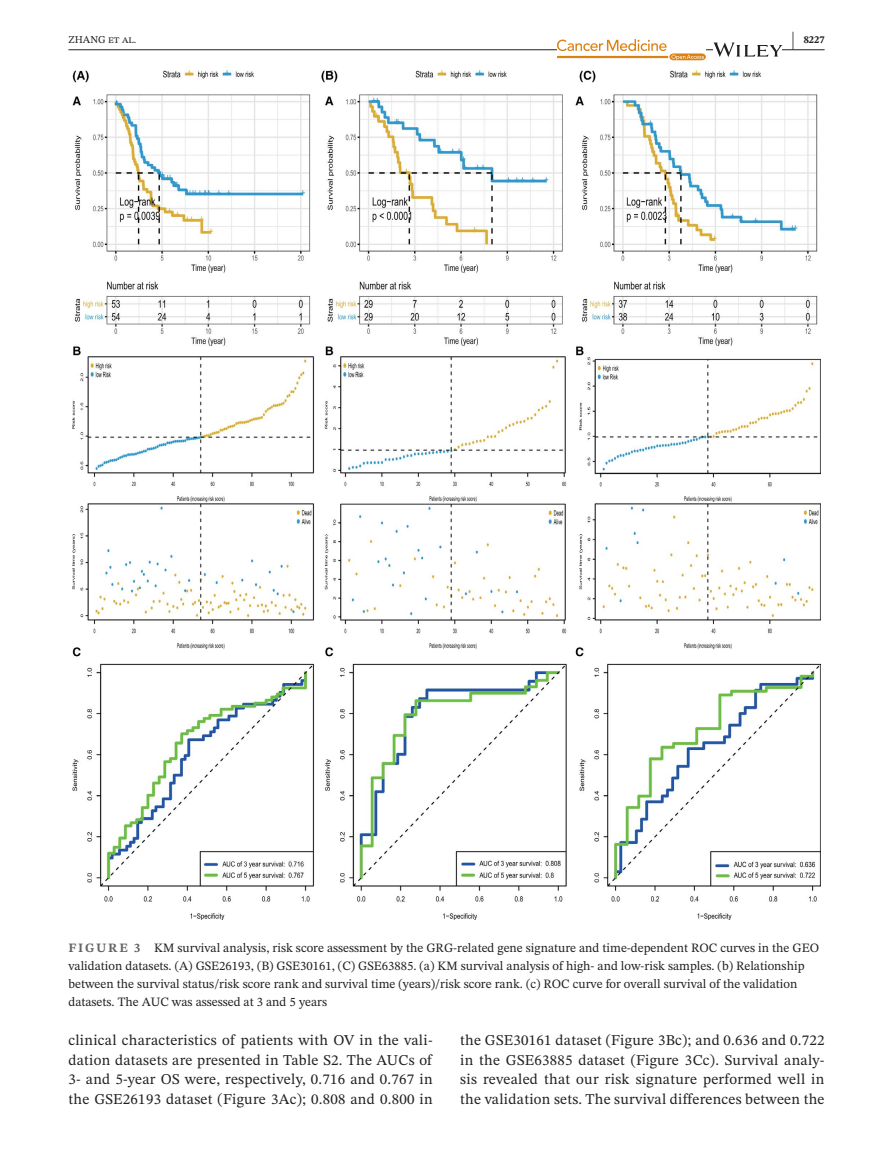
<style>
.page{position:relative;width:893px;height:1174px;background:#fff}
.page>*{position:absolute;margin:0;border:0;box-sizing:border-box;transform-origin:0 0}
.t1{font:700 21px "STIX Two Text";color:#231f20;scale:.42 1}
.t2{font:15px/19.5px "STIX Two Text";letter-spacing:.02em;color:#231f20;text-align:justify}
.t3{font:12.75px/18px "STIX Two Text";color:#231f20}
.t4{font:10.5px "STIX Two Text";color:#231f20}
.t5{font:700 10.5px "STIX Two Text";color:#231f20}
.s1{font-weight:700;color:#636366}
</style>
<div class="page">
<hr style="left:68px;top:49px;width:756px;height:1px;background:#231f20">
<svg style="left:557px;top:39px;width:149px;height:21px"></svg>
<svg style="left:713px;top:43px;width:69px;height:14px"></svg>
<img style="left:72px;top:70px;width:749px;height:850px">
<h1 class="t1" style="left:792px;top:24px;width:8px">|</h1>
<p class="t4" style="left:68px;top:32px;width:69px">ZHANG et al.</p>
<p class="t5" style="left:804px;top:32px;width:22px">8227</p>
<p class="t3" style="left:68px;top:938px;width:752px"><span class="s1">FIGURE 3</span> KM survival analysis, risk score assessment by the GRG-related gene signature and time-dependent ROC curves in the GEO validation datasets. (A) GSE26193, (B) GSE30161, (C) GSE63885. (a) KM survival analysis of high- and low-risk samples. (b) Relationship between the survival status/risk score rank and survival time (years)/risk score rank. (c) ROC curve for overall survival of the validation datasets. The AUC was assessed at 3 and 5 years</p>
<p class="t2" style="left:68px;top:1030px;width:366px">clinical characteristics of patients with OV in the vali&shy;dation datasets are presented in Table S2. The AUCs of 3- and 5-year OS were, respectively, 0.716 and 0.767 in the GSE26193 dataset (Figure 3Ac); 0.808 and 0.800 in</p>
<p class="t2" style="left:460px;top:1030px;width:366px">the GSE30161 dataset (Figure 3Bc); and 0.636 and 0.722 in the GSE63885 dataset (Figure 3Cc). Survival analy&shy;sis revealed that our risk signature performed well in the validation sets. The survival differences between the</p>
</div>
